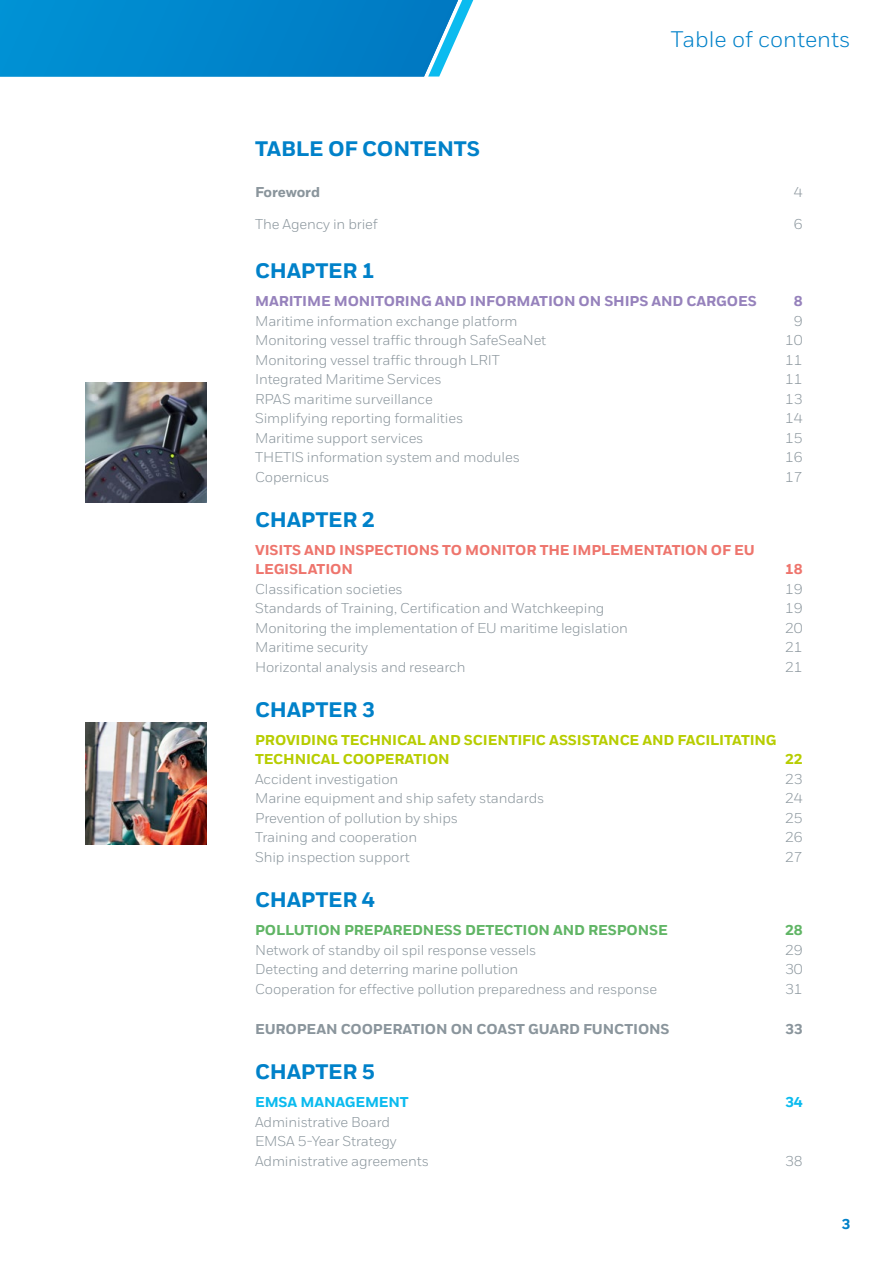
<style>
.page{position:relative;width:893px;height:1263px;background:#fff}
.page>*{position:absolute;margin:0;border:0;box-sizing:border-box;transform-origin:0 0}
.t1{font:300 22.5px "Fort";color:#0081c9}
.t2{font:700 21px "Fort";letter-spacing:-.01em;color:#0081c9}
.t3{font:300 14.25px/19.5px "Fort";letter-spacing:-.01em;color:#8a959c}
.t4{font:700 14.25px/19.5px "Fort";letter-spacing:-.01em;color:#b7cd00}
.t5{font:700 14.25px/19.5px "Fort";letter-spacing:-.01em;color:#ee756d}
.t6{font:700 14.25px "Fort";letter-spacing:-.01em;color:#8a959c}
.t7{font:700 14.25px "Fort";letter-spacing:-.01em;color:#9682bc}
.t8{font:700 14.25px "Fort";letter-spacing:-.01em;color:#60b565}
.t9{font:700 14.25px "Fort";letter-spacing:-.01em;color:#0bbbef}
.t10{font:700 14.25px "Fort";color:#0081c9}
</style>
<div class="page">
<svg style="left:0;top:0;width:473px;height:77px;background:#0c8cce"></svg>
<img style="left:85px;top:723px;width:121px;height:121px">
<img style="left:85px;top:383px;width:121px;height:120px">
<h1 class="t1" style="left:671px;top:26px;width:181px">Table of contents</h1>
<h2 class="t2" style="left:255px;top:136px;width:226px">TABLE OF CONTENTS</h2>
<p class="t6" style="left:255px;top:183px;width:66px">Foreword</p>
<p class="t3" style="left:794px;top:182px;width:10px">4</p>
<p class="t3" style="left:255px;top:214px;width:124px">The Agency in brief</p>
<p class="t3" style="left:794px;top:214px;width:10px">6</p>
<h2 class="t2" style="left:255px;top:258px;width:121px">CHAPTER 1</h2>
<p class="t7" style="left:255px;top:293px;width:503px">MARITIME MONITORING AND INFORMATION ON SHIPS AND CARGOES</p>
<p class="t7" style="left:794px;top:293px;width:10px">8</p>
<p class="t3" style="left:255px;top:311px;width:264px">Maritime information exchange platform</p>
<p class="t3" style="left:794px;top:311px;width:10px">9</p>
<p class="t3" style="left:255px;top:331px;width:293px">Monitoring vessel traffic through SafeSeaNet</p>
<p class="t3" style="left:785px;top:331px;width:19px">10</p>
<p class="t3" style="left:255px;top:350px;width:246px">Monitoring vessel traffic through LRIT</p>
<p class="t3" style="left:785px;top:350px;width:19px">11</p>
<p class="t3" style="left:255px;top:370px;width:188px">Integrated Maritime Services</p>
<p class="t3" style="left:785px;top:370px;width:19px">11</p>
<p class="t3" style="left:255px;top:389px;width:179px">RPAS maritime surveillance</p>
<p class="t3" style="left:785px;top:389px;width:19px">13</p>
<p class="t3" style="left:255px;top:409px;width:210px">Simplifying reporting formalities</p>
<p class="t3" style="left:785px;top:409px;width:19px">14</p>
<p class="t3" style="left:255px;top:428px;width:170px">Maritime support services</p>
<p class="t3" style="left:785px;top:428px;width:19px">15</p>
<p class="t3" style="left:255px;top:448px;width:266px">THETIS information system and modules</p>
<p class="t3" style="left:785px;top:448px;width:19px">16</p>
<p class="t3" style="left:255px;top:467px;width:76px">Copernicus</p>
<p class="t3" style="left:785px;top:467px;width:19px">17</p>
<h2 class="t2" style="left:255px;top:507px;width:121px">CHAPTER 2</h2>
<p class="t5" style="left:255px;top:541px;width:501px">VISITS AND INSPECTIONS TO MONITOR THE IMPLEMENTATION OF EU<br>LEGISLATION</p>
<p class="t5" style="left:785px;top:560px;width:19px">18</p>
<p class="t3" style="left:255px;top:579px;width:149px">Classification societies</p>
<p class="t3" style="left:785px;top:579px;width:19px">19</p>
<p class="t3" style="left:255px;top:599px;width:351px">Standards of Training, Certification and Watchkeeping</p>
<p class="t3" style="left:785px;top:599px;width:19px">19</p>
<p class="t3" style="left:255px;top:618px;width:374px">Monitoring the implementation of EU maritime legislation</p>
<p class="t3" style="left:785px;top:618px;width:19px">20</p>
<p class="t3" style="left:255px;top:638px;width:114px">Maritime security</p>
<p class="t3" style="left:785px;top:638px;width:19px">21</p>
<p class="t3" style="left:255px;top:657px;width:212px">Horizontal analysis and research</p>
<p class="t3" style="left:785px;top:657px;width:19px">21</p>
<h2 class="t2" style="left:255px;top:697px;width:121px">CHAPTER 3</h2>
<p class="t4" style="left:255px;top:731px;width:523px">PROVIDING TECHNICAL AND SCIENTIFIC ASSISTANCE AND FACILITATING<br>TECHNICAL COOPERATION</p>
<p class="t4" style="left:785px;top:750px;width:19px">22</p>
<p class="t3" style="left:255px;top:769px;width:145px">Accident investigation</p>
<p class="t3" style="left:785px;top:769px;width:19px">23</p>
<p class="t3" style="left:255px;top:789px;width:291px">Marine equipment and ship safety standards</p>
<p class="t3" style="left:785px;top:789px;width:19px">24</p>
<p class="t3" style="left:255px;top:808px;width:205px">Prevention of pollution by ships</p>
<p class="t3" style="left:785px;top:808px;width:19px">25</p>
<p class="t3" style="left:255px;top:828px;width:164px">Training and cooperation</p>
<p class="t3" style="left:785px;top:828px;width:19px">26</p>
<p class="t3" style="left:255px;top:847px;width:156px">Ship inspection support</p>
<p class="t3" style="left:785px;top:847px;width:19px">27</p>
<h2 class="t2" style="left:255px;top:887px;width:121px">CHAPTER 4</h2>
<p class="t8" style="left:255px;top:921px;width:414px">POLLUTION PREPAREDNESS DETECTION AND RESPONSE</p>
<p class="t8" style="left:785px;top:921px;width:19px">28</p>
<p class="t3" style="left:255px;top:940px;width:283px">Network of standby oil spil response vessels</p>
<p class="t3" style="left:785px;top:940px;width:19px">29</p>
<p class="t3" style="left:255px;top:959px;width:265px">Detecting and deterring marine pollution</p>
<p class="t3" style="left:785px;top:959px;width:19px">30</p>
<p class="t3" style="left:255px;top:979px;width:404px">Cooperation for effective pollution preparedness and response</p>
<p class="t3" style="left:785px;top:979px;width:19px">31</p>
<p class="t6" style="left:255px;top:1020px;width:416px">EUROPEAN COOPERATION ON COAST GUARD FUNCTIONS</p>
<p class="t6" style="left:785px;top:1020px;width:19px">33</p>
<h2 class="t2" style="left:255px;top:1059px;width:121px">CHAPTER 5</h2>
<p class="t9" style="left:255px;top:1094px;width:155px">EMSA MANAGEMENT</p>
<p class="t9" style="left:785px;top:1094px;width:19px">34</p>
<p class="t3" style="left:255px;top:1112px;width:175px">Administrative Board<br>EMSA 5-Year Strategy<br>Administrative agreements</p>
<p class="t3" style="left:785px;top:1151px;width:19px">38</p>
<p class="t10" style="left:841px;top:1215px;width:10px">3</p>
</div>
